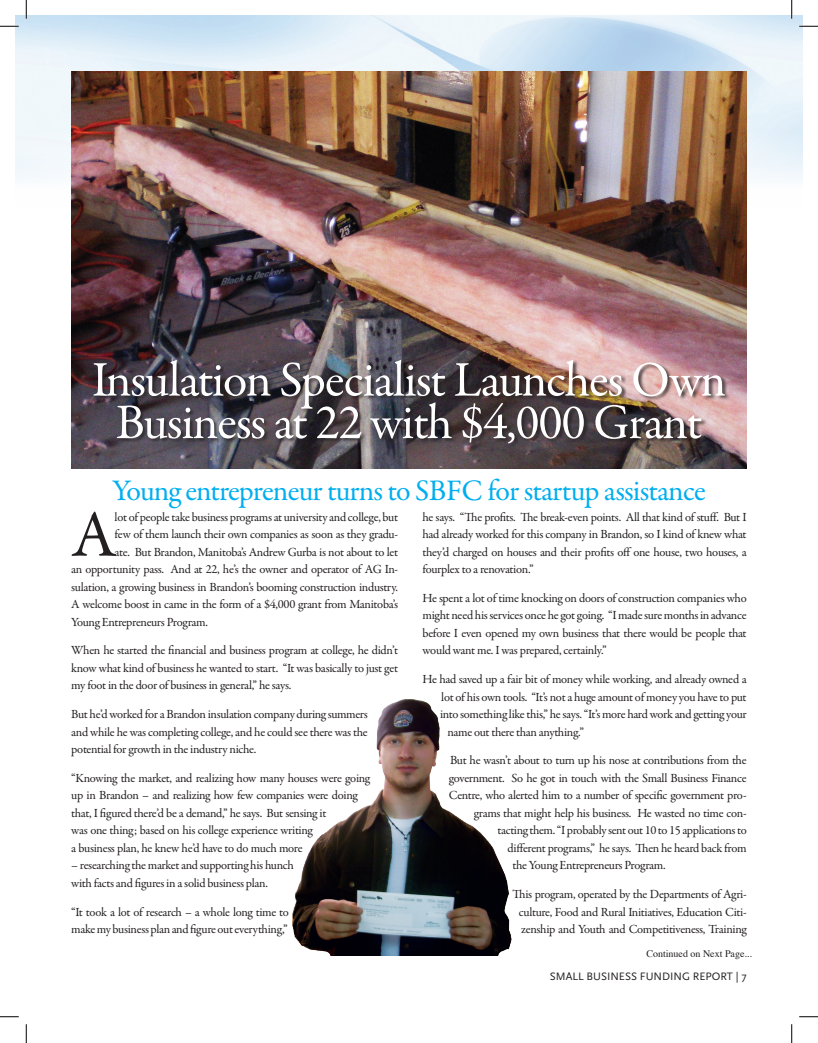
<style>
.page{position:relative;width:818px;height:1043px;background:#fff}
.page>*{position:absolute;margin:0;border:0;box-sizing:border-box;transform-origin:0 0}
.t1{font:66.5px "Garamond Premr Pro";color:#231f20}
.t2{font:50px/42.5px "Garamond Premr Pro";letter-spacing:-.025em;color:#fff;text-align:center}
.t3{font:30px "Garamond Premr Pro";letter-spacing:-.03em;color:#00aeef}
.t4{font:12.5px/17.5px "Garamond Premr Pro";letter-spacing:-.03em;color:#231f20;text-align:justify}
.t5{font:11.25px "Scala Sans";color:#231f20}
.t6{font:10px "Times";color:#231f20}
</style>
<div class="page">
<img style="left:15px;top:15px;width:787px;height:191px">
<img style="left:292px;top:700px;width:220px;height:255px">
<img style="left:71px;top:71px;width:675px;height:397px">
<div style="left:93px;top:359px;width:637px;height:90px;background:#231f20;opacity:.75"></div>
<svg style="left:0;top:25px;width:19px;height:2px"></svg>
<svg style="left:799px;top:25px;width:19px;height:2px"></svg>
<svg style="left:0;top:1016px;width:19px;height:1px"></svg>
<svg style="left:799px;top:1016px;width:19px;height:1px"></svg>
<svg style="left:25px;top:0;width:2px;height:19px"></svg>
<svg style="left:25px;top:1024px;width:2px;height:18px"></svg>
<svg style="left:790px;top:0;width:2px;height:19px"></svg>
<svg style="left:791px;top:1024px;width:1px;height:18px"></svg>
<h2 class="t2" style="left:92px;top:360px;width:636px">Insulation Specialist Launches Own<br>Business at 22 with $4,000 Grant</h2>
<h3 class="t3" style="left:112px;top:472px;width:595px">Young entrepreneur turns to SBFC for startup assistance</h3>
<p class="t4" style="left:422px;top:508px;width:326px">he says. “The profits. The break-even points. All that kind of stuff. But I had already worked for this company in Brandon, so I kind of knew what they’d charged on houses and their profits off one house, two houses, a fourplex to a renovation.”</p>
<p class="t4" style="left:422px;top:589px;width:326px">He spent a lot of time knocking on doors of construction companies who might need his services once he got going. “I made sure months in advance before I even opened my own business that there would be people that would want me. I was prepared, certainly.”</p>
<p class="t4" style="left:422px;top:670px;width:326px">He had saved up a fair bit of money while working, and already owned a</p>
<p class="t4" style="left:441px;top:688px;width:307px">lot of his own tools. “It’s not a huge amount of money you have to put</p>
<p class="t4" style="left:440px;top:705px;width:308px">into something like this,” he says. “It’s more hard work and getting your</p>
<p class="t4" style="left:447px;top:723px;width:138px">name out there than anything.”</p>
<p class="t4" style="left:450px;top:752px;width:298px">But he wasn’t about to turn up his nose at contributions from the</p>
<p class="t4" style="left:448px;top:769px;width:299px">government. So he got in touch with the Small Business Finance</p>
<p class="t4" style="left:448px;top:787px;width:299px">Centre, who alerted him to a number of specific government pro-</p>
<p class="t4" style="left:473px;top:804px;width:274px">grams that might help his business. He wasted no time con-</p>
<p class="t4" style="left:497px;top:822px;width:251px">tacting them. “I probably sent out 10 to 15 applications to</p>
<p class="t4" style="left:507px;top:839px;width:240px">different programs,” he says. Then he heard back from</p>
<p class="t4" style="left:512px;top:857px;width:155px">the Young Entrepreneurs Program.</p>
<p class="t4" style="left:518px;top:885px;width:229px;text-indent:-6px">This program, operated by the Departments of Agri&shy;culture, Food and Rural Initiatives, Education Citi&shy;zenship and Youth and Competitiveness, Training</p>
<p class="t6" style="left:646px;top:944px;width:107px">Continued on Next Page...</p>
<p class="t5" style="left:550px;top:970px;width:198px">SMALL BUSINESS FUNDING REPORT | 7</p>
<h1 class="t1" style="left:71px;top:494px;width:46px">A</h1>
<p class="t4" style="left:115px;top:508px;width:285px">lot of people take business programs at university and college, but</p>
<p class="t4" style="left:115px;top:525px;width:285px">few of them launch their own companies as soon as they gradu-</p>
<p class="t4" style="left:115px;top:543px;width:285px">ate. But Brandon, Manitoba’s Andrew Gurba is not about to let</p>
<p class="t4" style="left:71px;top:560px;width:328px">an opportunity pass. And at 22, he’s the owner and operator of AG In-</p>
<p class="t4" style="left:71px;top:578px;width:328px">sulation, a growing business in Brandon’s booming construction industry.</p>
<p class="t4" style="left:71px;top:595px;width:328px">A welcome boost in came in the form of a $4,000 grant from Manitoba’s</p>
<p class="t4" style="left:71px;top:613px;width:138px">Young Entrepreneurs Program.</p>
<p class="t4" style="left:71px;top:642px;width:328px">When he started the financial and business program at college, he didn’t know what kind of business he wanted to start. “It was basically to just get my foot in the door of business in general,” he says.</p>
<p class="t4" style="left:71px;top:705px;width:298px">But he’d worked for a Brandon insulation company during summers and while he was completing college, and he could see there was the potential for growth in the industry niche.</p>
<p class="t4" style="left:71px;top:769px;width:300px;text-align:left">“Knowing the market, and realizing how many houses were going up in Brandon – and realizing how few companies were doing that, I figured there’d be a demand,” he says. But sensing it<br>was one thing; based on his college experience writing<br>a business plan, he knew he’d have to do much more</p>
<p class="t4" style="left:71px;top:857px;width:224px">– researching the market and supporting his hunch with facts and figures in a solid business plan.</p>
<p class="t4" style="left:71px;top:903px;width:219px">“It took a lot of research – a whole long time to make my business plan and figure out everything,”</p>
</div>
